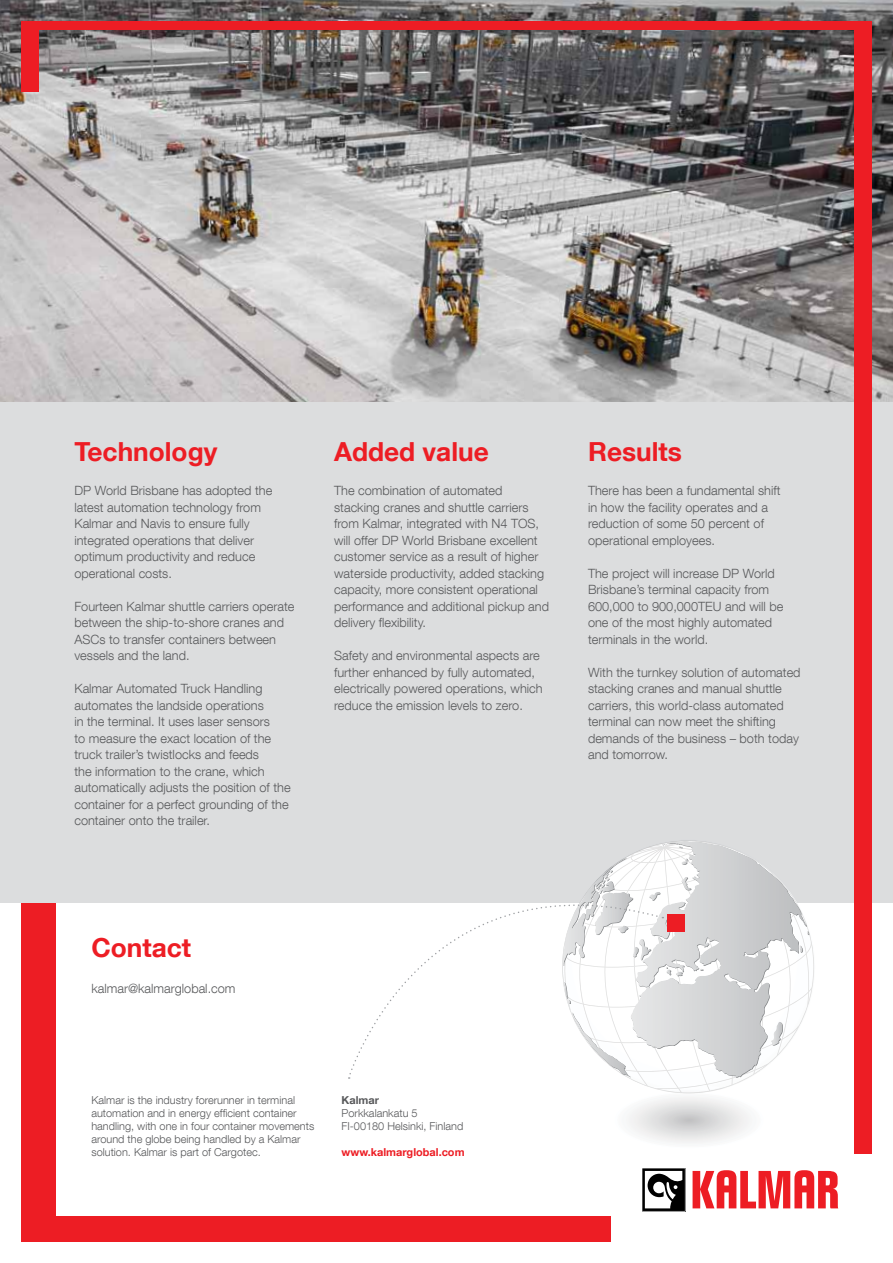
<style>
.page{position:relative;width:893px;height:1263px;background:#fff}
.page>*{position:absolute;margin:0;border:0;box-sizing:border-box;transform-origin:0 0}
.t1{font:700 26.25px "Helvetica Neue LT Com";color:#ed1d24}
.t2{font:300 12.75px/16.5px "Helvetica Neue LT Com";color:#58595b}
.t3{font:300 10.95px/12.9px "Helvetica Neue LT Com";color:#58595b}
.t4{font:700 10.95px "Helvetica Neue LT Com";color:#ed1d24}
.t5{font:700 10.95px "Helvetica Neue LT Com";color:#58595b}
</style>
<div class="page">
<div style="left:0;top:0;width:893px;height:903px;background:#dcddde"></div>
<img style="left:0;top:0;width:893px;height:402px">
<svg style="left:562px;top:840px;width:251px;height:303px"></svg>
<svg style="left:693px;top:1170px;width:145px;height:38px"></svg>
<svg style="left:642px;top:1168px;width:43px;height:43px"></svg>
<div style="left:21px;top:21px;width:17px;height:70px;background:#ed1d24"></div>
<div style="left:21px;top:21px;width:851px;height:9px;background:#ed1d24"></div>
<div style="left:855px;top:21px;width:17px;height:1132px;background:#ed1d24"></div>
<div style="left:22px;top:1216px;width:589px;height:26px;background:#ed1d24"></div>
<div style="left:22px;top:903px;width:34px;height:339px;background:#ed1d24"></div>
<h1 class="t1" style="left:74px;top:435px;width:144px">Technology</h1>
<p class="t2" style="left:74px;top:482px;width:199px">DP World Brisbane has adopted the latest automation technology from<br>Kalmar and Navis to ensure fully integrated operations that deliver optimum productivity and reduce operational costs.</p>
<p class="t2" style="left:74px;top:597px;width:222px">Fourteen Kalmar shuttle carriers operate between the ship-to-shore cranes and ASCs to transfer containers between vessels and the land.</p>
<p class="t2" style="left:74px;top:680px;width:218px">Kalmar Automated Truck Handling automates the landside operations<br>in the terminal. It uses laser sensors<br>to measure the exact location of the truck trailer’s twistlocks and feeds<br>the information to the crane, which automatically adjusts the position of the container for a perfect grounding of the container onto the trailer.</p>
<h1 class="t1" style="left:334px;top:435px;width:156px">Added value</h1>
<p class="t2" style="left:334px;top:482px;width:216px">The combination of automated stacking cranes and shuttle carriers from Kalmar, integrated with N4 TOS, will offer DP World Brisbane excellent customer service as a result of higher waterside productivity, added stacking capacity, more consistent operational performance and additional pickup and delivery flexibility.</p>
<p class="t2" style="left:334px;top:647px;width:210px">Safety and environmental aspects are further enhanced by fully automated, electrically powered operations, which reduce the emission levels to zero.</p>
<h1 class="t1" style="left:588px;top:435px;width:95px">Results</h1>
<p class="t2" style="left:588px;top:482px;width:194px">There has been a fundamental shift in how the facility operates and a reduction of some 50 percent of operational employees.</p>
<p class="t2" style="left:588px;top:564px;width:197px">The project will increase DP World<br>Brisbane’s terminal capacity from<br>600,000 to 900,000TEU and will be one of the most highly automated terminals in the world.</p>
<p class="t2" style="left:588px;top:663px;width:214px">With the turnkey solution of automated stacking cranes and manual shuttle carriers, this world-class automated terminal can now meet the shifting demands of the business – both today and tomorrow.</p>
<h1 class="t1" style="left:91px;top:931px;width:101px">Contact</h1>
<p class="t2" style="left:91px;top:980px;width:146px">kalmar@kalmarglobal.com</p>
<p class="t3" style="left:91px;top:1094px;width:224px">Kalmar is the industry forerunner in terminal automation and in energy efficient container handling, with one in four container movements around the globe being handled by a Kalmar solution. Kalmar is part of Cargotec.</p>
<p class="t5" style="left:342px;top:1093px;width:39px">Kalmar</p>
<p class="t3" style="left:342px;top:1106px;width:123px">Porkkalankatu 5<br>FI-00180 Helsinki, Finland</p>
<p class="t4" style="left:342px;top:1145px;width:124px">www.kalmarglobal.com</p>
</div>
